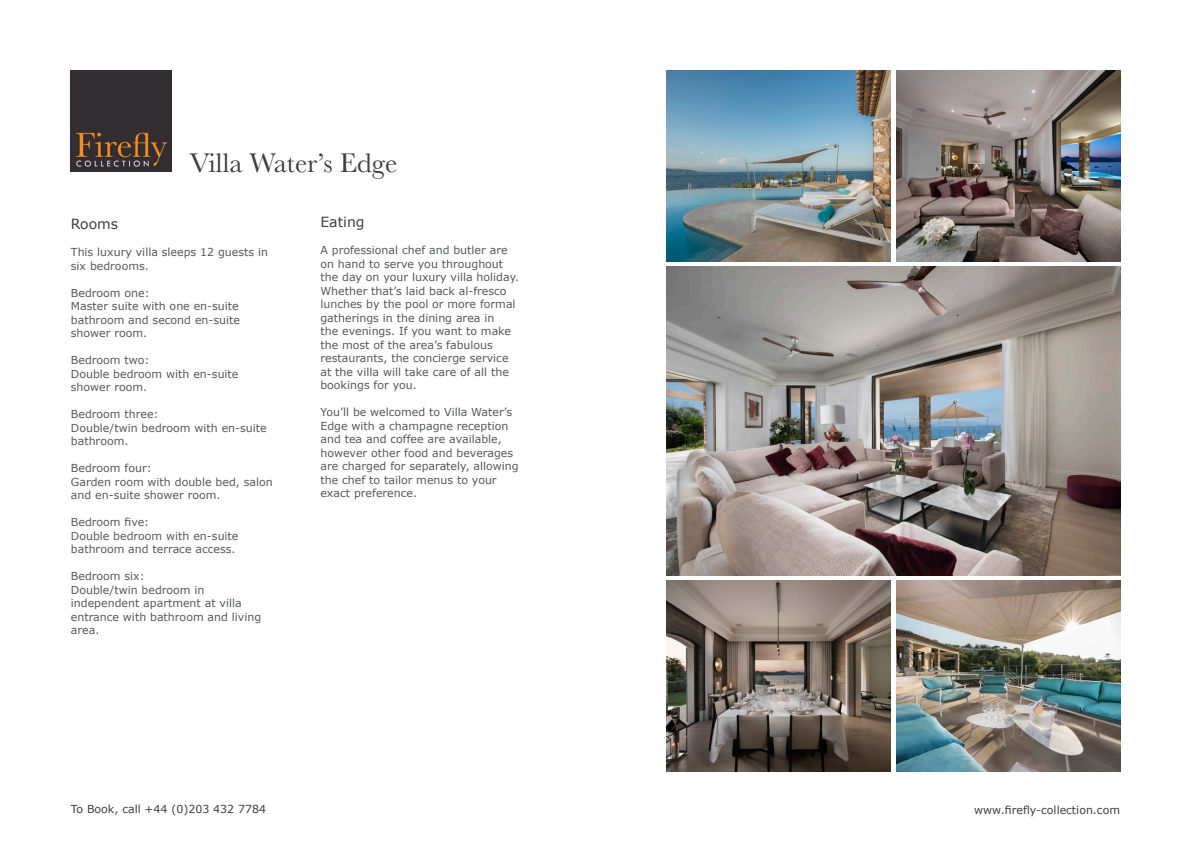
<style>
.page{position:relative;width:1191px;height:842px;background:#fff}
.page>*{position:absolute;margin:0;border:0;box-sizing:border-box;transform-origin:0 0}
.t1{font:28px "Baskerville";color:#3e3e3f}
.t2{font:14px "Verdana";color:#3e3e3f}
.t3{font:11px/13.5px "Verdana";color:#57585a}
.t4{font:11px "Verdana";color:#3e3e3f}
</style>
<div class="page">
<img style="left:71px;top:71px;width:101px;height:101px">
<img style="left:666px;top:267px;width:454px;height:308px">
<img style="left:666px;top:71px;width:224px;height:190px">
<img style="left:896px;top:581px;width:224px;height:190px">
<img style="left:896px;top:71px;width:224px;height:190px">
<img style="left:666px;top:581px;width:224px;height:190px">
<p class="t1" style="left:190px;top:145px;width:209px">Villa Water’s Edge</p>
<p class="t2" style="left:71px;top:215px;width:49px">Rooms</p>
<p class="t3" style="left:71px;top:245px;width:199px">This luxury villa sleeps 12 guests in six bedrooms.</p>
<p class="t3" style="left:71px;top:286px;width:80px">Bedroom one:</p>
<p class="t3" style="left:71px;top:299px;width:171px;text-align:justify">Master suite with one en-suite bathroom and second en-suite shower room.</p>
<p class="t3" style="left:71px;top:353px;width:80px">Bedroom two:</p>
<p class="t3" style="left:71px;top:367px;width:169px">Double bedroom with en-suite shower room.</p>
<p class="t3" style="left:71px;top:407px;width:89px">Bedroom three:</p>
<p class="t3" style="left:71px;top:421px;width:197px">Double/twin bedroom with en-suite bathroom.</p>
<p class="t3" style="left:71px;top:461px;width:82px">Bedroom four:</p>
<p class="t3" style="left:71px;top:475px;width:203px">Garden room with double bed, salon and en-suite shower room.</p>
<p class="t3" style="left:71px;top:515px;width:80px">Bedroom five:</p>
<p class="t3" style="left:71px;top:529px;width:169px">Double bedroom with en-suite bathroom and terrace access.</p>
<p class="t3" style="left:71px;top:569px;width:75px">Bedroom six:</p>
<p class="t3" style="left:71px;top:583px;width:192px">Double/twin bedroom in independent apartment at villa entrance with bathroom and living area.</p>
<p class="t2" style="left:320px;top:213px;width:46px">Eating</p>
<p class="t3" style="left:320px;top:243px;width:200px">A professional chef and butler are on hand to serve you throughout the day on your luxury villa holiday.<br>Whether that’s laid back al-fresco lunches by the pool or more formal gatherings in the dining area in<br>the evenings. If you want to make the most of the area’s fabulous restaurants, the concierge service at the villa will take care of all the bookings for you.</p>
<p class="t3" style="left:320px;top:405px;width:200px">You’ll be welcomed to Villa Water’s<br>Edge with a champagne reception and tea and coffee are available, however other food and beverages are charged for separately, allowing the chef to tailor menus to your exact preference.</p>
<p class="t4" style="left:71px;top:802px;width:197px">To Book, call +44 (0)203 432 7784</p>
<p class="t4" style="left:974px;top:803px;width:147px">www.firefly-collection.com</p>
</div>
